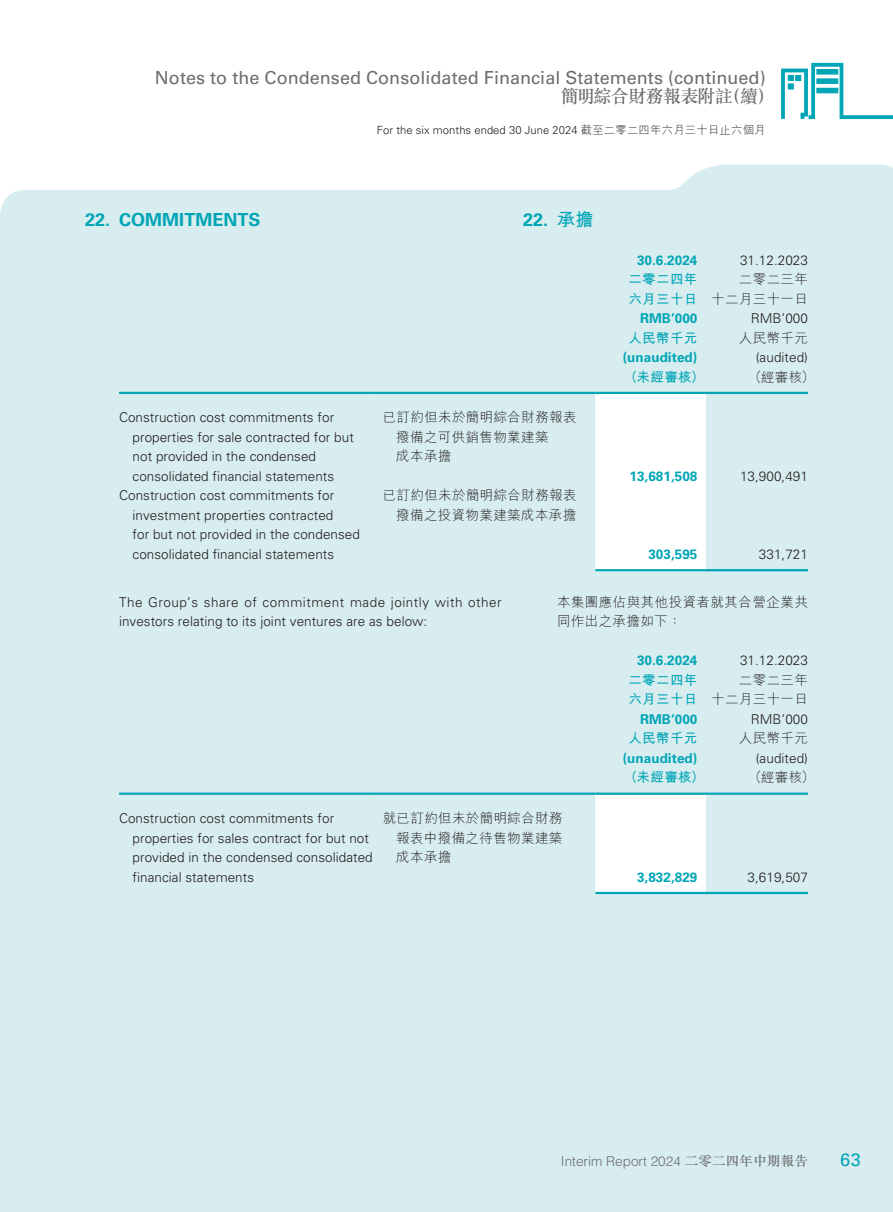
<style>
.page{position:relative;width:893px;height:1212px;background:#fff}
.page>*{position:absolute;margin:0;border:0;box-sizing:border-box;transform-origin:0 0}
.t1{font:18px "Univers LT Pro 55 Roman";letter-spacing:.005em;color:#6c6d70}
.t2{font:700 18px "Univers LT Pro 65";letter-spacing:.005em;color:#00a5b6}
.t3{font:500 18px "M Sung HK";letter-spacing:-.035em;color:#6c6d70}
.t4{font:18px "Univers LT Pro 55 Roman";color:#00a5b6}
.t5{font:300 13.5px/19.5px "Univers LT Pro 45";letter-spacing:.005em;color:#231f20}
.t6{font:300 13.5px/19.5px "M Hei HK";letter-spacing:.03em;color:#231f20;text-align:right}
.t7{font:700 13.5px "Univers LT Pro 65";letter-spacing:.005em;color:#00a5b6}
.t8{font:700 13.5px/19.5px "M Hei HK";letter-spacing:.03em;color:#00a5b6}
.t9{font:300 13.5px "Helvetica LT Pro";letter-spacing:.005em;color:#6c6d70}
.t10{font:300 11.25px "Univers LT Pro 45";letter-spacing:.005em;color:#231f20}
.s1{font-family:"M Hei HK"}
.s2{font-family:"M Sung HK";font-weight:500}
</style>
<div class="page">
<div style="left:0;top:165px;width:893px;height:1047px;background:#d8edf0"></div>
<svg style="left:781px;top:63px;width:112px;height:56px"></svg>
<svg style="left:595px;top:394px;width:111px;height:175px"></svg>
<hr style="left:119px;top:392px;width:255px;height:2px;background:#00a5b6">
<hr style="left:374px;top:392px;width:221px;height:2px;background:#00a5b6">
<hr style="left:595px;top:392px;width:111px;height:2px;background:#00a5b6">
<hr style="left:706px;top:392px;width:102px;height:2px;background:#00a5b6">
<hr style="left:595px;top:569px;width:111px;height:2px;background:#00a5b6">
<hr style="left:706px;top:569px;width:102px;height:2px;background:#00a5b6">
<svg style="left:595px;top:795px;width:111px;height:97px"></svg>
<hr style="left:119px;top:792px;width:255px;height:3px;background:#00a5b6">
<hr style="left:374px;top:792px;width:221px;height:3px;background:#00a5b6">
<hr style="left:595px;top:792px;width:111px;height:3px;background:#00a5b6">
<hr style="left:706px;top:792px;width:102px;height:3px;background:#00a5b6">
<hr style="left:595px;top:892px;width:111px;height:2px;background:#00a5b6">
<hr style="left:706px;top:892px;width:102px;height:2px;background:#00a5b6">
<h1 class="t1" style="left:155px;top:65px;width:612px">Notes to the Condensed Consolidated Financial Statements (continued)</h1>
<h1 class="t3" style="left:561px;top:84px;width:215px">簡明綜合財務報表附註（續）</h1>
<h1 class="t2" style="left:85px;top:207px;width:177px">22. COMMITMENTS</h1>
<p class="t10" style="left:377px;top:123px;width:390px">For the six months ended 30 June 2024 <span class="s1">截至二零二四年六月三十日止六個月</span></p>
<h1 class="t2" style="left:523px;top:207px;width:72px">22. <span class="s1">承擔</span></h1>
<p class="t7" style="left:637px;top:250px;width:62px">30.6.2024</p>
<p class="t5" style="left:740px;top:250px;width:69px">31.12.2023</p>
<p class="t8" style="left:628px;top:268px;width:71px">二零二四年六月三十日</p>
<p class="t6" style="left:711px;top:269px;width:98px">二零二三年<br>十二月三十一日</p>
<p class="t7" style="left:640px;top:309px;width:59px">RMB’000</p>
<p class="t5" style="left:751px;top:308px;width:59px">RMB’000</p>
<p class="t8" style="left:628px;top:327px;width:71px">人民幣千元</p>
<p class="t6" style="left:739px;top:327px;width:71px">人民幣千元</p>
<p class="t7" style="left:623px;top:348px;width:76px">(unaudited)</p>
<p class="t5" style="left:756px;top:347px;width:54px">(audited)</p>
<p class="t8" style="left:624px;top:366px;width:82px">（未經審核）</p>
<p class="t6" style="left:748px;top:366px;width:68px">（經審核）</p>
<p class="t5" style="left:133px;top:408px;width:223px;text-indent:-14px">Construction cost commitments for properties for sale contracted for but not provided in the condensed consolidated financial statements</p>
<p class="t6" style="left:396px;top:407px;width:182px;text-align:left;text-indent:-14px">已訂約但未於簡明綜合財務報表撥備之可供銷售物業建築<br>成本承擔</p>
<p class="t5" style="left:133px;top:485px;width:229px;text-indent:-14px">Construction cost commitments for investment properties contracted<br>for but not provided in the condensed consolidated financial statements</p>
<p class="t6" style="left:383px;top:485px;width:195px">已訂約但未於簡明綜合財務報表撥備之投資物業建築成本承擔</p>
<p class="t7" style="left:629px;top:467px;width:69px">13,681,508</p>
<p class="t5" style="left:740px;top:466px;width:69px">13,900,491</p>
<p class="t7" style="left:648px;top:545px;width:51px">303,595</p>
<p class="t5" style="left:759px;top:544px;width:51px">331,721</p>
<p class="t5" style="left:119px;top:592px;width:384px">The Group’s share of commitment made jointly with other investors relating to its joint ventures are as below:</p>
<p class="t6" style="left:557px;top:592px;width:252px;text-align:left">本集團應佔與其他投資者就其合營企業共同作出之承擔如下：</p>
<p class="t7" style="left:637px;top:651px;width:62px">30.6.2024</p>
<p class="t5" style="left:740px;top:650px;width:69px">31.12.2023</p>
<p class="t8" style="left:628px;top:669px;width:71px">二零二四年六月三十日</p>
<p class="t6" style="left:711px;top:670px;width:98px">二零二三年<br>十二月三十一日</p>
<p class="t7" style="left:640px;top:710px;width:59px">RMB’000</p>
<p class="t5" style="left:751px;top:709px;width:59px">RMB’000</p>
<p class="t8" style="left:628px;top:728px;width:71px">人民幣千元</p>
<p class="t6" style="left:739px;top:728px;width:71px">人民幣千元</p>
<p class="t7" style="left:623px;top:749px;width:76px">(unaudited)</p>
<p class="t5" style="left:756px;top:748px;width:54px">(audited)</p>
<p class="t8" style="left:624px;top:767px;width:82px">（未經審核）</p>
<p class="t6" style="left:748px;top:767px;width:68px">（經審核）</p>
<p class="t5" style="left:133px;top:808px;width:242px;text-indent:-14px">Construction cost commitments for properties for sales contract for but not provided in the condensed consolidated financial statements</p>
<p class="t6" style="left:396px;top:808px;width:168px;text-align:justify;text-indent:-14px">就已訂約但未於簡明綜合財務報表中撥備之待售物業建築成本承擔</p>
<p class="t7" style="left:637px;top:867px;width:62px">3,832,829</p>
<p class="t5" style="left:748px;top:867px;width:62px">3,619,507</p>
<p class="t9" style="left:561px;top:1152px;width:249px">Interim Report 2024 <span class="s2">二零二四年中期報告</span></p>
<h1 class="t4" style="left:840px;top:1147px;width:22px">63</h1>
</div>
